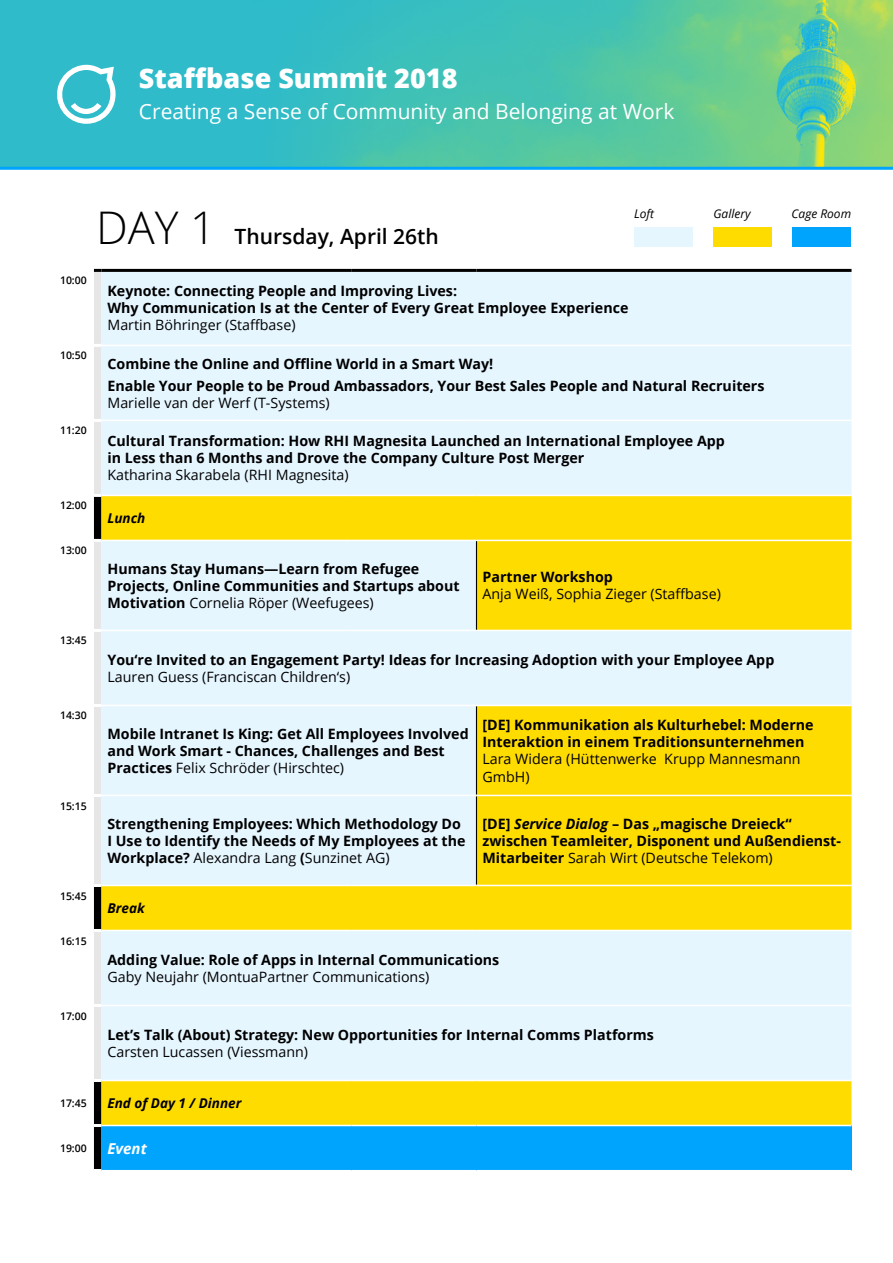
<style>
.page{position:relative;width:893px;height:1263px;background:#fff}
.page>*{position:absolute;margin:0;border:0;box-sizing:border-box;transform-origin:0 0}
.t1{font:800 27px "Open Sans";color:#fff}
.t2{font:21px "Open Sans";color:#fff}
.t3{font:600 21px "Open Sans";color:#000}
.t4{font:italic 700 15px "Open Sans";color:#fff}
.t5{font:700 14.25px/17.1px "Open Sans";color:#000}
.t6{font:14.25px/17.1px "Open Sans";color:#000}
.t7{font:italic 700 13.5px "Open Sans";color:#000}
.t8{font:italic 12px "Open Sans";color:#000}
.t9{font:600 10.5px "Open Sans";color:#000}
.s1{font-weight:300;font-size:45px}
.s2{font-weight:400}
.s3{font-style:italic}
</style>
<div class="page">
<div style="left:0;top:0;width:893px;height:168px;background:#2fbbca"></div>
<img style="left:251px;top:0;width:642px;height:167px">
<svg style="left:57px;top:65px;width:59px;height:59px"></svg>
<hr style="left:0;top:167px;width:893px;height:3px;background:#00a4fd">
<div style="left:101px;top:272px;width:750px;height:223px;background:#e6f6ff"></div>
<svg style="left:101px;top:496px;width:750px;height:629px;background:#edeeb5"></svg>
<svg style="left:476px;top:541px;width:375px;height:344px;background:#f9e138"></svg>
<div style="left:101px;top:1125px;width:750px;height:45px;background:#00a4fd"></div>
<hr style="left:101px;top:269px;width:250px;height:3px;background:#000">
<hr style="left:351px;top:269px;width:125px;height:3px;background:#000">
<hr style="left:476px;top:269px;width:375px;height:3px;background:#000">
<svg style="left:94px;top:269px;width:7px;height:900px;background:#bbb"></svg>
<hr style="left:476px;top:706px;width:1px;height:89px;background:#000">
<hr style="left:476px;top:796px;width:1px;height:89px;background:#000">
<hr style="left:101px;top:345px;width:250px;height:1px;background:#fff">
<hr style="left:351px;top:345px;width:125px;height:1px;background:#fff">
<hr style="left:476px;top:345px;width:375px;height:1px;background:#fff">
<hr style="left:101px;top:420px;width:250px;height:1px;background:#fff">
<hr style="left:351px;top:420px;width:125px;height:1px;background:#fff">
<hr style="left:476px;top:420px;width:375px;height:1px;background:#fff">
<hr style="left:101px;top:795px;width:250px;height:1px;background:#fff">
<hr style="left:351px;top:795px;width:125px;height:1px;background:#fff">
<hr style="left:476px;top:795px;width:375px;height:1px;background:#fff">
<hr style="left:101px;top:885px;width:250px;height:1px;background:#fff">
<hr style="left:351px;top:885px;width:125px;height:1px;background:#fff">
<hr style="left:476px;top:885px;width:375px;height:1px;background:#fff">
<hr style="left:101px;top:1080px;width:250px;height:1px;background:#fff">
<hr style="left:351px;top:1080px;width:125px;height:1px;background:#fff">
<hr style="left:476px;top:1080px;width:375px;height:1px;background:#fff">
<hr style="left:101px;top:1125px;width:250px;height:1px;background:#fff">
<hr style="left:351px;top:1125px;width:125px;height:1px;background:#fff">
<hr style="left:476px;top:1125px;width:375px;height:1px;background:#fff">
<hr style="left:476px;top:540px;width:375px;height:1px;background:#fff">
<hr style="left:476px;top:630px;width:375px;height:1px;background:#fff">
<hr style="left:101px;top:705px;width:250px;height:1px;background:#fff">
<hr style="left:351px;top:705px;width:125px;height:1px;background:#fff">
<hr style="left:476px;top:705px;width:375px;height:1px;background:#fff">
<hr style="left:101px;top:930px;width:250px;height:1px;background:#fff">
<hr style="left:351px;top:930px;width:125px;height:1px;background:#fff">
<hr style="left:476px;top:930px;width:375px;height:1px;background:#fff">
<hr style="left:101px;top:1005px;width:250px;height:1px;background:#fff">
<hr style="left:351px;top:1005px;width:125px;height:1px;background:#fff">
<hr style="left:476px;top:1005px;width:375px;height:1px;background:#fff">
<hr style="left:101px;top:540px;width:250px;height:1px;background:#fff">
<hr style="left:351px;top:540px;width:125px;height:1px;background:#fff">
<hr style="left:101px;top:630px;width:250px;height:1px;background:#fff">
<hr style="left:351px;top:630px;width:125px;height:1px;background:#fff">
<hr style="left:476px;top:541px;width:1px;height:89px;background:#000">
<div style="left:634px;top:227px;width:58px;height:19px;background:#e6f6ff"></div>
<div style="left:713px;top:227px;width:58px;height:19px;background:#ffdc00"></div>
<div style="left:792px;top:227px;width:58px;height:19px;background:#00a4fd"></div>
<h1 class="t1" style="left:139px;top:58px;width:320px">Staffbase Summit 2018</h1>
<h2 class="t2" style="left:139px;top:97px;width:537px">Creating a Sense of Community and Belonging at Work</h2>
<p class="t9" style="left:60px;top:273px;width:28px">10:00</p>
<p class="t9" style="left:60px;top:348px;width:28px">10:50</p>
<p class="t9" style="left:60px;top:423px;width:28px">11:20</p>
<p class="t9" style="left:60px;top:498px;width:28px">12:00</p>
<p class="t9" style="left:60px;top:543px;width:28px">13:00</p>
<p class="t9" style="left:60px;top:633px;width:28px">13:45</p>
<p class="t9" style="left:60px;top:708px;width:28px">14:30</p>
<p class="t9" style="left:60px;top:798px;width:28px">15:15</p>
<p class="t9" style="left:60px;top:888px;width:28px">15:45</p>
<p class="t9" style="left:60px;top:933px;width:28px">16:15</p>
<p class="t9" style="left:60px;top:1008px;width:28px">17:00</p>
<h2 class="t3" style="left:96px;top:222px;width:344px"><span class="s1">DAY 1</span> Thursday, April 26th</h2>
<p class="t8" style="left:634px;top:205px;width:22px">Loft</p>
<p class="t8" style="left:713px;top:205px;width:39px">Gallery</p>
<p class="t8" style="left:791px;top:205px;width:61px">Cage Room</p>
<p class="t5" style="left:107px;top:282px;width:522px">Keynote: Connecting People and Improving Lives:<br>Why Communication Is at the Center of Every Great Employee Experience</p>
<p class="t6" style="left:107px;top:316px;width:190px">Martin Böhringer (Staffbase)</p>
<p class="t5" style="left:107px;top:353px;width:658px;line-height:21.6px">Combine the Online and Offline World in a Smart Way!<br>Enable Your People to be Proud Ambassadors, Your Best Sales People and Natural Recruiters</p>
<p class="t6" style="left:107px;top:394px;width:224px">Marielle van der Werf (T-Systems)</p>
<p class="t5" style="left:107px;top:432px;width:619px">Cultural Transformation: How RHI Magnesita Launched an International Employee App in Less than 6 Months and Drove the Company Culture Post Merger</p>
<p class="t6" style="left:107px;top:466px;width:243px">Katharina Skarabela (RHI Magnesita)</p>
<p class="t7" style="left:107px;top:509px;width:39px">Lunch</p>
<p class="t5" style="left:107px;top:560px;width:354px">Humans Stay Humans—Learn from Refugee<br>Projects, Online Communities and Startups about<br>Motivation <span class="s2">Cornelia Röper (Weefugees)</span></p>
<p class="t5" style="left:482px;top:568px;width:132px">Partner Workshop</p>
<p class="t6" style="left:482px;top:585px;width:240px">Anja Weiß, Sophia Zieger (Staffbase)</p>
<p class="t5" style="left:107px;top:651px;width:668px">You‘re Invited to an Engagement Party! Ideas for Increasing Adoption with your Employee App</p>
<p class="t6" style="left:107px;top:668px;width:244px">Lauren Guess (Franciscan Children‘s)</p>
<p class="t5" style="left:107px;top:725px;width:363px">Mobile Intranet Is King: Get All Employees Involved and Work Smart - Chances, Challenges and Best<br>Practices <span class="s2">Felix Schröder (Hirschtec)</span></p>
<p class="t5" style="left:482px;top:716px;width:333px">[DE] Kommunikation als Kulturhebel: Moderne<br>Interaktion in einem Traditionsunternehmen</p>
<p class="t6" style="left:482px;top:750px;width:320px">Lara Widera (Hüttenwerke Krupp Mannesmann<br>GmbH)</p>
<p class="t5" style="left:107px;top:815px;width:360px">Strengthening Employees: Which Methodology Do<br>I Use to Identify the Needs of My Employees at the<br>Workplace? <span class="s2">Alexandra Lang</span> (<span class="s2">Sunzinet AG)</span></p>
<p class="t5" style="left:482px;top:815px;width:360px">[DE] <span class="s3">Service Dialog</span> – Das „magische Dreieck“ zwischen Teamleiter, Disponent und Außendienst-<br>Mitarbeiter <span class="s2">Sarah Wirt (Deutsche Telekom)</span></p>
<p class="t7" style="left:107px;top:899px;width:39px">Break</p>
<p class="t5" style="left:107px;top:951px;width:393px">Adding Value: Role of Apps in Internal Communications</p>
<p class="t6" style="left:107px;top:968px;width:323px">Gaby Neujahr (MontuaPartner Communications)</p>
<p class="t5" style="left:107px;top:1026px;width:548px">Let’s Talk (About) Strategy: New Opportunities for Internal Comms Platforms</p>
<p class="t6" style="left:107px;top:1043px;width:202px">Carsten Lucassen (Viessmann)</p>
<p class="t9" style="left:60px;top:1096px;width:28px">17:45</p>
<p class="t7" style="left:107px;top:1094px;width:135px">End of Day 1 / Dinner</p>
<p class="t9" style="left:60px;top:1141px;width:28px">19:00</p>
<p class="t4" style="left:107px;top:1138px;width:41px">Event</p>
</div>
